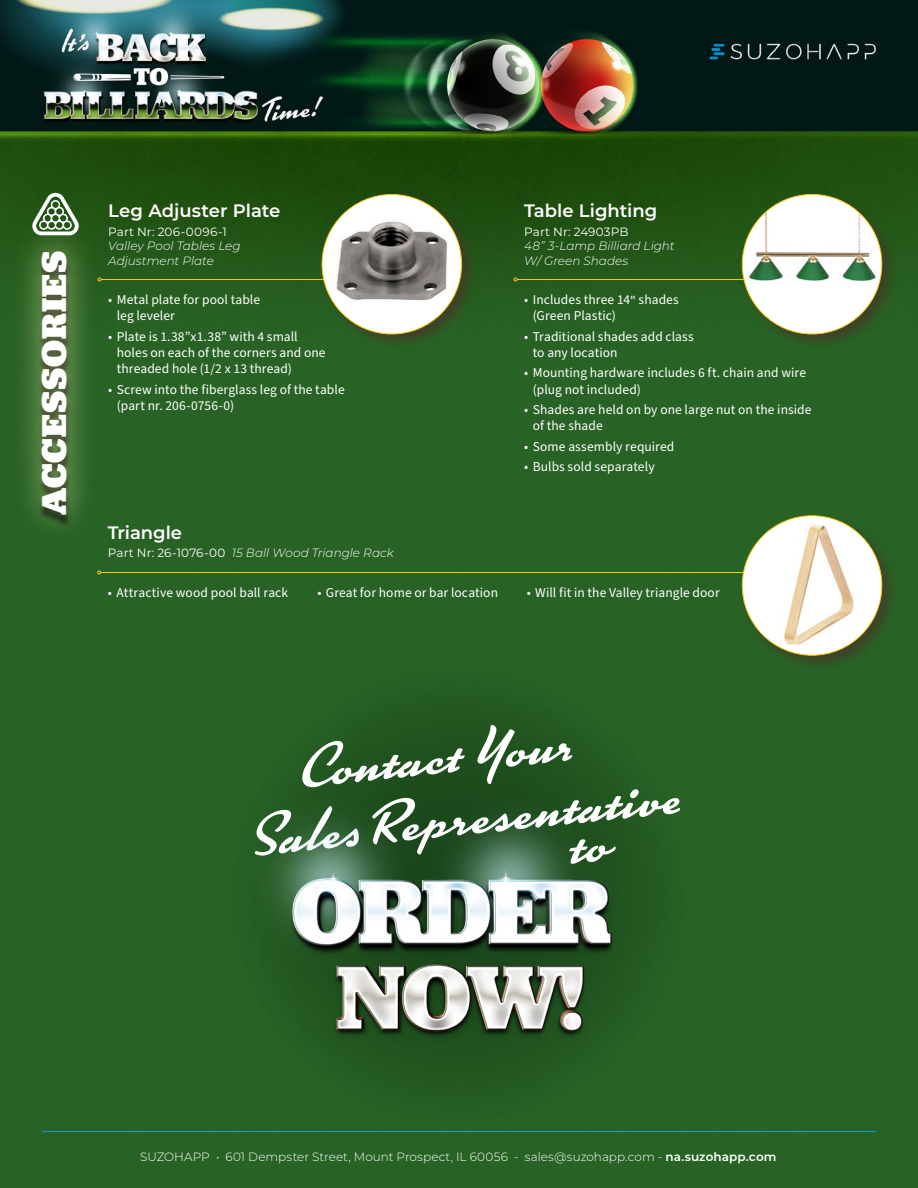
<style>
.page{position:relative;width:918px;height:1188px;background:#fff}
.page>*{position:absolute;margin:0;border:0;box-sizing:border-box;transform-origin:0 0}
.t1{font:900 36px "Jubilat";letter-spacing:.03em;color:#fff}
.t2{font:600 18px "Montserrat";letter-spacing:-.005em;color:#fff}
.t3{font:13.5px/16.2px "Source Sans Pro";letter-spacing:.005em;color:#fff}
.t4{font:italic 300 12px/14.4px "Montserrat";color:#fff}
.t5{font:300 12px "Montserrat";letter-spacing:.005em;color:#fff}
.t6{font:12px "Montserrat";letter-spacing:.025em;color:#fff}
.t7{font:12px "Montserrat";letter-spacing:.005em;color:#fff}
.s1{font-weight:400;font-style:normal}
.s2{font-weight:600}
</style>
<div class="page">
<img style="left:0;top:0;width:918px;height:1188px">
<div style="left:229px;top:667px;width:459px;height:458px;background:#255d23;border-radius:50%"></div>
<hr style="left:43px;top:1131px;width:834px;height:1px;background:#009fe3">
<div style="left:11px;top:221px;width:86px;height:322px;background:#fbf6b1;opacity:.75"></div>
<img style="left:20px;top:185px;width:72px;height:58px">
<hr style="left:101px;top:279px;width:247px;height:1px;background:#f6ca17">
<hr style="left:517px;top:279px;width:295px;height:1px;background:#f6ca17">
<hr style="left:101px;top:572px;width:650px;height:1px;background:#f6ca17">
<svg style="left:97px;top:571px;width:4px;height:3px"></svg>
<div style="left:319px;top:192px;width:159px;height:158px;background:#463828;opacity:.75"></div>
<div style="left:322px;top:195px;width:140px;height:139px;background:#fff;border-radius:50%"></div>
<img style="left:336px;top:205px;width:112px;height:112px">
<div style="left:739px;top:192px;width:159px;height:158px;background:#463828;opacity:.75"></div>
<div style="left:742px;top:195px;width:140px;height:139px;background:#fff;border-radius:50%"></div>
<img style="left:746px;top:195px;width:132px;height:116px">
<div style="left:739px;top:513px;width:159px;height:159px;background:#463828;opacity:.75"></div>
<div style="left:742px;top:516px;width:140px;height:139px;background:#fff;border-radius:50%"></div>
<img style="left:755px;top:524px;width:120px;height:120px">
<img style="left:211px;top:757px;width:496px;height:310px">
<svg style="left:255px;top:725px;width:425px;height:139px"></svg>
<h1 class="t1" style="left:31px;top:515px;width:266px;rotate:-90deg">ACCESSORIES</h1>
<h2 class="t2" style="left:108px;top:198px;width:174px">Leg Adjuster Plate</h2>
<p class="t6" style="left:108px;top:224px;width:120px">Part Nr: 206-0096-1</p>
<p class="t4" style="left:108px;top:239px;width:134px">Valley Pool Tables Leg<br>Adjustment Plate</p>
<p class="t3" style="left:117px;top:292px;width:145px;text-indent:-9px">• Metal plate for pool table leg leveler</p>
<p class="t3" style="left:117px;top:329px;width:210px;text-indent:-9px">• Plate is 1.38”x1.38” with 4 small holes on each of the corners and one threaded hole (1/2 x 13 thread)</p>
<p class="t3" style="left:117px;top:381px;width:229px;text-indent:-9px">• Screw into the fiberglass leg of the table (part nr. 206-0756-0)</p>
<h2 class="t2" style="left:524px;top:198px;width:134px">Table Lighting</h2>
<p class="t7" style="left:524px;top:224px;width:106px">Part Nr: 24903PB</p>
<p class="t4" style="left:524px;top:239px;width:152px">48” 3-Lamp Billiard Light<br>W/ Green Shades</p>
<p class="t3" style="left:533px;top:292px;width:148px;text-indent:-9px">• Includes three 14" shades (Green Plastic)</p>
<p class="t3" style="left:533px;top:329px;width:163px;text-indent:-9px">• Traditional shades add class to any location</p>
<p class="t3" style="left:533px;top:365px;width:275px;text-indent:-9px">• Mounting hardware includes 6 ft. chain and wire (plug not included)</p>
<p class="t3" style="left:533px;top:402px;width:280px;text-indent:-9px">• Shades are held on by one large nut on the inside of the shade</p>
<p class="t3" style="left:524px;top:438px;width:152px">• Some assembly required</p>
<p class="t3" style="left:524px;top:459px;width:132px">• Bulbs sold separately</p>
<h2 class="t2" style="left:108px;top:520px;width:76px">Triangle</h2>
<p class="t4" style="left:108px;top:546px;width:287px"><span class="s1">Part Nr: 26-1076-00</span> 15 Ball Wood Triangle Rack</p>
<p class="t3" style="left:108px;top:585px;width:182px">• Attractive wood pool ball rack</p>
<p class="t3" style="left:317px;top:585px;width:182px">• Great for home or bar location</p>
<p class="t3" style="left:527px;top:585px;width:194px">• Will fit in the Valley triangle door</p>
<p class="t5" style="left:140px;top:1148px;width:638px">SUZOHAPP • 601 Dempster Street, Mount Prospect, IL 60056 - sales@suzohapp.com - <span class="s2">na.suzohapp.com</span></p>
</div>
